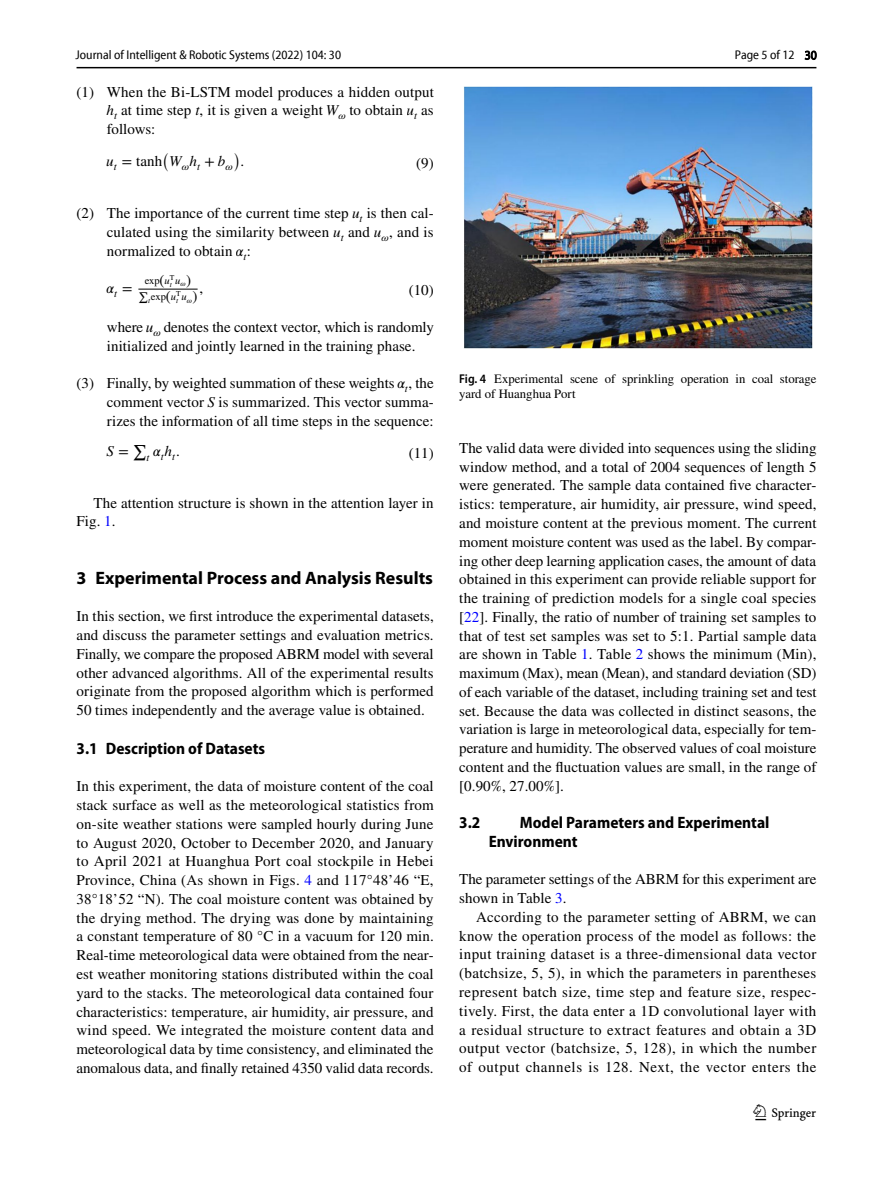
<style>
.page{position:relative;width:893px;height:1187px;background:#fff}
.page>*{position:absolute;margin:0;border:0;box-sizing:border-box;transform-origin:0 0}
.t1{font:22.5px "Springnew Regular 3";color:#000}
.t2{font:700 18px "Myriad Pro";color:#000}
.t3{font:700 semi-condensed 16.5px/18.8px "Myriad Pro";color:#000}
.t4{font:15px/18.8px "STIX";letter-spacing:.005em;color:#000;text-align:justify}
.t5{font:15px "STIX General Regular 19";color:#000}
.t6{font:15px "STIX General Italic 52";color:#000}
.t7{font:15px "STIX Math Italic 18";color:#000}
.t8{font:15px "STIX Math Extensions Regular 10";color:#000}
.t9{font:15px "STIX General Italic 55";color:#000}
.t10{font:15px "STIX General Regular 20";color:#000}
.t11{font:15px "STIX Math Extensions Regular 12";color:#000}
.t12{font:12.75px/15px "STIX";color:#000}
.t13{font:semi-condensed 12.75px "Myriad Pro Unic";color:#000}
.t14{font:10.5px "STIX General Regular 20";letter-spacing:-.01em;color:#000}
.t15{font:10.5px "STIX General Italic 55";color:#000}
.t16{font:10.5px "STIX Math Extensions Regular 11";color:#000}
.t17{font:7.5px "STIX General Italic 54";color:#000}
.s1{font-family:"STIX General Italic 53"}
.s2{font-style:italic}
.s3{font-family:"STIX General Italic 56"}
.s4{font-family:"STIX General Italic 57"}
.s5{font-family:"STIX Math Regular 18"}
.s6{font-family:"STIX General Italic 52"}
.s7{font-family:"STIX General Italic 58"}
.s8{font-family:"STIX General Italic 59"}
.s9{font-family:"STIX General Italic 60"}
.s10{font-family:"STIX Math Italic 14"}
.s11{font-family:"STIX Math Regular 19";font-size:15px}
.s12{font-family:"STIX General Italic 54"}
.s13{font-family:"STIX Math Italic 18"}
.s14{font-family:"STIX Math Regular 19"}
.s15{font-family:"STIX General Italic 50"}
.s16{font-family:"STIX Math Italic 16"}
.s17{font-family:"Myriad Pro";font-weight:600;font-stretch:semi-condensed}
.s18{color:#00f}
.s19{font-family:"STIX Math Regular 20"}
</style>
<div class="page">
<hr style="left:77px;top:67px;width:739px;height:1px;background:#000">
<hr style="left:138px;top:288px;width:60px;height:1px;background:#000">
<img style="left:464px;top:87px;width:348px;height:261px">
<p class="t13" style="left:76px;top:50px;width:267px">Journal of Intelligent &amp; Robotic Systems (2022) 104: 30</p>
<p class="t13" style="left:735px;top:50px;width:83px">Page 5 of 12 30</p>
<p class="t4" style="left:107px;top:83px;width:329px;text-indent:-30px">(1) When the Bi-LSTM model produces a hidden output <span class="s1">h</span><sub>t</sub> at time step <span class="s2">t</span>, it is given a weight <span class="s3">W</span><sub>𝜔</sub> to obtain <span class="s4">u</span><sub>t</sub> as follows:</p>
<p class="t8" style="left:162px;top:140px;width:9px">(</p>
<p class="t6" style="left:169px;top:156px;width:65px">W<sub>𝜔</sub>h<sub>t</sub> <span class="s5">+</span> b<sub>𝜔</sub></p>
<p class="t8" style="left:233px;top:140px;width:9px">)</p>
<p class="t5" style="left:240px;top:156px;width:5px">.</p>
<p class="t5" style="left:106px;top:156px;width:57px"><span class="s6">u</span><sub>t</sub> <span class="s5">=</span> tanh</p>
<p class="t4" style="left:416px;top:154px;width:19px">(9)</p>
<p class="t4" style="left:107px;top:205px;width:328px;text-indent:-30px">(2) The importance of the current time step <span class="s7">u</span><sub>t</sub> is then cal&shy;culated using the similarity between <span class="s8">u</span><sub>t</sub> and <span class="s9">u</span><sub>𝜔</sub>, and is normalized to obtain <span class="s10">𝛼</span><sub>t</sub>:</p>
<p class="t14" style="left:145px;top:276px;width:31px">exp<span class="s11">(</span><span class="s12">u</span><sup>T</sup></p>
<p class="t17" style="left:170px;top:282px;width:23px">t <sup>u</sup><span class="s13">𝜔</span><sup>)</sup></p>
<p class="t7" style="left:106px;top:281px;width:28px">𝛼<sub>t</sub> <span class="s14">=</span></p>
<p class="t4" style="left:409px;top:281px;width:26px">(10)</p>
<p class="t16" style="left:138px;top:283px;width:11px">∑</p>
<p class="t14" style="left:148px;top:293px;width:34px"><sub>t</sub>exp<span class="s11">(</span><span class="s12">u</span><sup>T</sup></p>
<p class="t17" style="left:176px;top:298px;width:23px">t <sup>u</sup><span class="s13">𝜔</span><sup>)</sup></p>
<p class="t10" style="left:199px;top:282px;width:5px">,</p>
<p class="t4" style="left:107px;top:319px;width:329px">where <span class="s15">u</span><sub>𝜔</sub> denotes the context vector, which is randomly initialized and jointly learned in the training phase.</p>
<p class="t4" style="left:107px;top:375px;width:328px;text-indent:-30px">(3) Finally, by weighted summation of these weights <span class="s16">𝛼</span><sub>t</sub>, the comment vector <span class="s2">S</span> is summarized. This vector summa&shy;rizes the information of all time steps in the sequence:</p>
<p class="t12" style="left:459px;top:372px;width:359px"><span class="s17">Fig. 4</span> Experimental scene of sprinkling operation in coal storage yard of Huanghua Port</p>
<p class="t11" style="left:133px;top:431px;width:15px">∑</p>
<p class="t15" style="left:147px;top:452px;width:35px">t <sup>𝛼</sup>t<sup>h</sup>t<sup>.</sup></p>
<p class="t4" style="left:459px;top:439px;width:359px">The valid data were divided into sequences using the sliding window method, and a total of 2004 sequences of length 5 were generated. The sample data contained five character&shy;istics: temperature, air humidity, air pressure, wind speed, and moisture content at the previous moment. The current moment moisture content was used as the label. By compar&shy;ing other deep learning application cases, the amount of data obtained in this experiment can provide reliable support for the training of prediction models for a single coal species [<span class="s18">22</span>]. Finally, the ratio of number of training set samples to that of test set samples was set to 5:1. Partial sample data are shown in Table <span class="s18">1</span>. Table <span class="s18">2</span> shows the minimum (Min), maximum (Max), mean (Mean), and standard deviation (SD) of each variable of the dataset, including training set and test set. Because the data was collected in distinct seasons, the variation is large in meteorological data, especially for tem&shy;perature and humidity. The observed values of coal moisture content and the fluctuation values are small, in the range of [0.90%, 27.00%].</p>
<p class="t3" style="left:459px;top:813px;width:23px">3.2</p>
<p class="t3" style="left:489px;top:813px;width:282px;text-indent:31px">Model Parameters and Experimental<br>Environment</p>
<p class="t4" style="left:459px;top:871px;width:359px">The parameter settings of the ABRM for this experiment are shown in Table <span class="s18">3</span>.</p>
<p class="t4" style="left:459px;top:908px;width:359px;text-indent:17px">According to the parameter setting of ABRM, we can know the operation process of the model as follows: the input training dataset is a three-dimensional data vector (batchsize, 5, 5), in which the parameters in parentheses represent batch size, time step and feature size, respec&shy;tively. First, the data enter a 1D convolutional layer with a residual structure to extract features and obtain a 3D output vector (batchsize, 5, 128), in which the number of output channels is 128. Next, the vector enters the</p>
<p class="t9" style="left:107px;top:446px;width:24px">S <span class="s19">=</span></p>
<p class="t4" style="left:409px;top:445px;width:26px">(11)</p>
<p class="t4" style="left:77px;top:494px;width:359px;text-indent:17px">The attention structure is shown in the attention layer in<br>Fig. <span class="s18">1</span>.</p>
<p class="t2" style="left:77px;top:566px;width:358px">3 Experimental Process and Analysis Results</p>
<p class="t4" style="left:77px;top:608px;width:359px">In this section, we first introduce the experimental datasets, and discuss the parameter settings and evaluation metrics.<br>Finally, we compare the proposed ABRM model with several other advanced algorithms. All of the experimental results originate from the proposed algorithm which is performed 50 times independently and the average value is obtained.</p>
<p class="t3" style="left:77px;top:739px;width:190px">3.1 Description of Datasets</p>
<p class="t4" style="left:77px;top:778px;width:359px">In this experiment, the data of moisture content of the coal stack surface as well as the meteorological statistics from on-site weather stations were sampled hourly during June to August 2020, October to December 2020, and January to April 2021 at Huanghua Port coal stockpile in Hebei Province, China (As shown in Figs. <span class="s18">4</span> and 117°48’46 “E, 38°18’52 “N). The coal moisture content was obtained by the drying method. The drying was done by maintaining a constant temperature of 80 °C in a vacuum for 120 min.<br>Real-time meteorological data were obtained from the near&shy;est weather monitoring stations distributed within the coal yard to the stacks. The meteorological data contained four characteristics: temperature, air humidity, air pressure, and wind speed. We integrated the moisture content data and meteorological data by time consistency, and eliminated the anomalous data, and finally retained 4350 valid data records.</p>
<h1 class="t1" style="left:755px;top:1104px;width:62px">1 3</h1>
</div>
